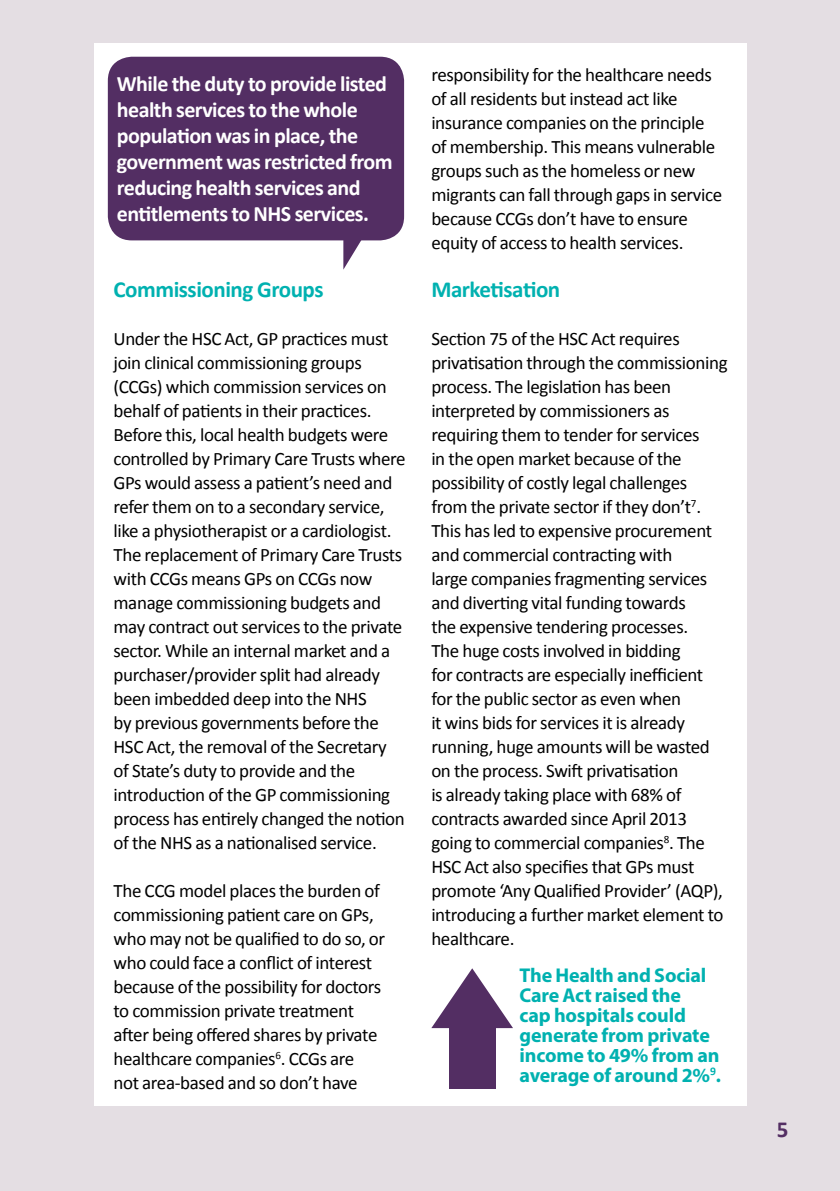
<style>
.page{position:relative;width:840px;height:1191px;background:#fff}
.page>*{position:absolute;margin:0;border:0;box-sizing:border-box;transform-origin:0 0}
.t1{font:700 23px "Calibri";letter-spacing:-.02em;color:#00b1b0}
.t2{font:700 23px "Calibri";color:#532e63}
.t3{font:700 22px/26px "Calibri";letter-spacing:-.025em;color:#fff}
.t4{font:700 20px/20px "Myriad Pro";letter-spacing:-.01em;color:#00b1b0}
.t5{font:19px/24px "Calibri";letter-spacing:-.02em;color:#000}
</style>
<div class="page">
<div style="left:0;top:0;width:839px;height:1191px;background:#e4dee3"></div>
<div style="left:94px;top:44px;width:652px;height:1062px;background:#fff"></div>
<div style="left:449px;top:1009px;width:46px;height:80px;background:#532e63"></div>
<svg style="left:431px;top:968px;width:81px;height:60px"></svg>
<svg style="left:343px;top:236px;width:51px;height:34px"></svg>
<div style="left:108px;top:57px;width:296px;height:183px;background:#532e63;border-radius:24px"></div>
<p class="t3" style="left:117px;top:71px;width:277px">While the duty to provide listed health services to the whole population was in place, the government was restricted from reducing health services and entitlements to NHS services.</p>
<p class="t1" style="left:113px;top:274px;width:211px">Commissioning Groups</p>
<p class="t5" style="left:113px;top:326px;width:293px">Under the HSC Act, GP practices must join clinical commissioning groups (CCGs) which commission services on behalf of patients in their practices.<br>Before this, local health budgets were controlled by Primary Care Trusts where GPs would assess a patient’s need and refer them on to a secondary service, like a physiotherapist or a cardiologist.<br>The replacement of Primary Care Trusts with CCGs means GPs on CCGs now manage commissioning budgets and may contract out services to the private sector. While an internal market and a purchaser/provider split had already been imbedded deep into the NHS<br>by previous governments before the HSC Act, the removal of the Secretary of State’s duty to provide and the introduction of the GP commissioning process has entirely changed the notion of the NHS as a nationalised service.</p>
<p class="t5" style="left:113px;top:878px;width:273px">The CCG model places the burden of commissioning patient care on GPs, who may not be qualified to do so, or who could face a conflict of interest because of the possibility for doctors to commission private treatment after being offered shares by private healthcare companies<sup>6</sup>. CCGs are<br>not area-based and so don’t have</p>
<p class="t5" style="left:431px;top:62px;width:292px">responsibility for the healthcare needs of all residents but instead act like insurance companies on the principle of membership. This means vulnerable groups such as the homeless or new migrants can fall through gaps in service because CCGs don’t have to ensure equity of access to health services.</p>
<p class="t1" style="left:431px;top:274px;width:130px">Marketisation</p>
<p class="t5" style="left:431px;top:326px;width:298px">Section 75 of the HSC Act requires privatisation through the commissioning process. The legislation has been interpreted by commissioners as requiring them to tender for services<br>in the open market because of the possibility of costly legal challenges from the private sector if they don’t<sup>7</sup>.<br>This has led to expensive procurement and commercial contracting with<br>large companies fragmenting services and diverting vital funding towards<br>the expensive tendering processes.<br>The huge costs involved in bidding<br>for contracts are especially inefficient for the public sector as even when<br>it wins bids for services it is already running, huge amounts will be wasted on the process. Swift privatisation<br>is already taking place with 68% of contracts awarded since April 2013 going to commercial companies<sup>8</sup>. The HSC Act also specifies that GPs must promote ‘Any Qualified Provider’ (AQP), introducing a further market element to healthcare.</p>
<p class="t4" style="left:519px;top:964px;width:203px">The Health and Social<br>Care Act raised the<br>cap hospitals could generate from private income to 49% from an average of around 2%<sup>9</sup>.</p>
<p class="t2" style="left:776px;top:1114px;width:13px">5</p>
</div>
